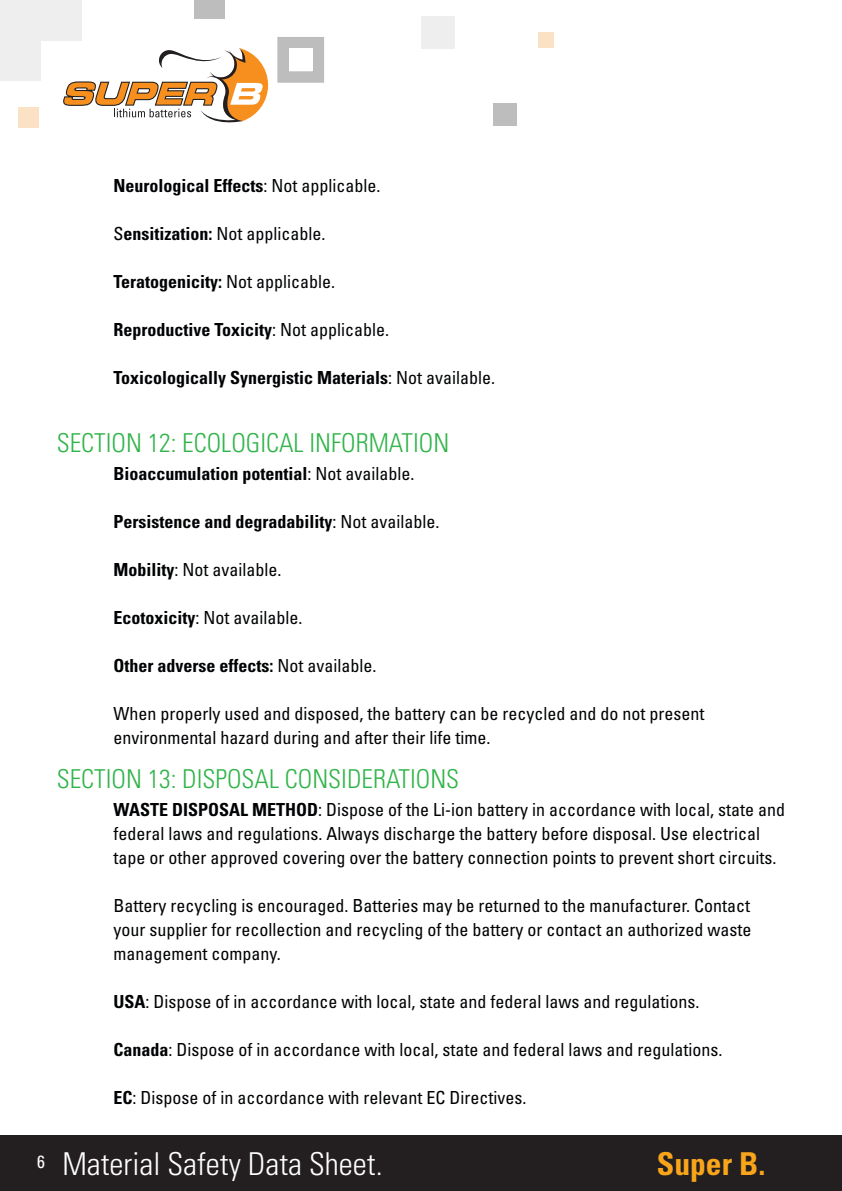
<style>
.page{position:relative;width:842px;height:1191px;background:#fff}
.page>*{position:absolute;margin:0;border:0;box-sizing:border-box;transform-origin:0 0}
.t1{font:300 condensed 31.6px "Univers LT Std";color:#fff}
.t2{font:700 condensed 31.6px "Univers LT Std";color:#f9a51b}
.Heading_2_zonder_num{font:300 condensed 26px "Univers LT Std";color:#31b44a}
.t3{font:condensed 18px/24px "Univers LT Std";color:#010203}
.t4{font:700 condensed 18px "Univers LT Std";color:#010203}
.s1{font-weight:400}
.s2{font-weight:700}
</style>
<div class="page">
<div style="left:0;top:1135px;width:842px;height:56px;background:#231f20"></div>
<div style="left:493px;top:103px;width:23px;height:23px;background:#bdbdbd"></div>
<div style="left:538px;top:32px;width:16px;height:16px;background:#fce2c4"></div>
<div style="left:421px;top:17px;width:34px;height:32px;background:#eee"></div>
<svg style="left:277px;top:37px;width:47px;height:46px"></svg>
<div style="left:289px;top:48px;width:23px;height:23px;background:#fff"></div>
<div style="left:19px;top:107px;width:20px;height:20px;background:#fce2c4"></div>
<div style="left:0;top:40px;width:41px;height:40px;background:#eee"></div>
<div style="left:0;top:0;width:41px;height:40px;background:#eee"></div>
<div style="left:41px;top:0;width:41px;height:40px;background:#eee"></div>
<div style="left:194px;top:0;width:31px;height:18px;background:#bdbdbd"></div>
<svg style="left:63px;top:48px;width:205px;height:74px"></svg>
<p class="t4" style="left:113px;top:175px;width:268px">Neurological Effects<span class="s1">: Not applicable.</span></p>
<p class="t3" style="left:113px;top:221px;width:214px">S<span class="s2">ensitization:</span> Not applicable.</p>
<p class="t4" style="left:113px;top:271px;width:223px">Teratogenicity: <span class="s1">Not applicable.</span></p>
<p class="t4" style="left:113px;top:319px;width:277px">Reproductive Toxicity<span class="s1">: Not applicable.</span></p>
<p class="t4" style="left:113px;top:367px;width:383px">Toxicologically Synergistic Materials<span class="s1">: Not available.</span></p>
<p class="Heading_2_zonder_num" style="left:57px;top:427px;width:394px">SECTION 12: ECOLOGICAL INFORMATION</p>
<p class="t4" style="left:113px;top:463px;width:302px">Bioaccumulation potential<span class="s1">: Not available.</span></p>
<p class="t4" style="left:113px;top:511px;width:327px">Persistence and degradability<span class="s1">: Not available.</span></p>
<p class="t3" style="left:113px;top:557px;width:169px"><span class="s2">Mobility</span>: Not available.</p>
<p class="t3" style="left:113px;top:605px;width:190px"><span class="s2">Ecotoxicity</span>: Not available.</p>
<p class="t4" style="left:113px;top:655px;width:264px">Other adverse effects: <span class="s1">Not available.</span></p>
<p class="t3" style="left:113px;top:701px;width:592px">When properly used and disposed, the battery can be recycled and do not present environmental hazard during and after their life time.</p>
<p class="Heading_2_zonder_num" style="left:57px;top:763px;width:404px">SECTION 13: DISPOSAL CONSIDERATIONS</p>
<p class="t3" style="left:113px;top:797px;width:673px"><span class="s2">WASTE DISPOSAL METHOD</span>: Dispose of the Li-ion battery in accordance with local, state and federal laws and regulations. Always discharge the battery before disposal. Use electrical tape or other approved covering over the battery connection points to prevent short circuits.</p>
<p class="t3" style="left:113px;top:893px;width:639px;text-align:justify">Battery recycling is encouraged. Batteries may be returned to the manufacturer. Contact your supplier for recollection and recycling of the battery or contact an authorized waste management company.</p>
<p class="t3" style="left:113px;top:989px;width:587px"><span class="s2">USA</span>: Dispose of in accordance with local, state and federal laws and regulations.</p>
<p class="t3" style="left:113px;top:1037px;width:610px"><span class="s2">Canada</span>: Dispose of in accordance with local, state and federal laws and regulations.</p>
<p class="t3" style="left:113px;top:1085px;width:414px"><span class="s2">EC</span>: Dispose of in accordance with relevant EC Directives.</p>
<h1 class="t1" style="left:37px;top:1144px;width:347px"><sup>6</sup> Material Safety Data Sheet.</h1>
<h1 class="t2" style="left:657px;top:1144px;width:110px">Super B.</h1>
</div>
